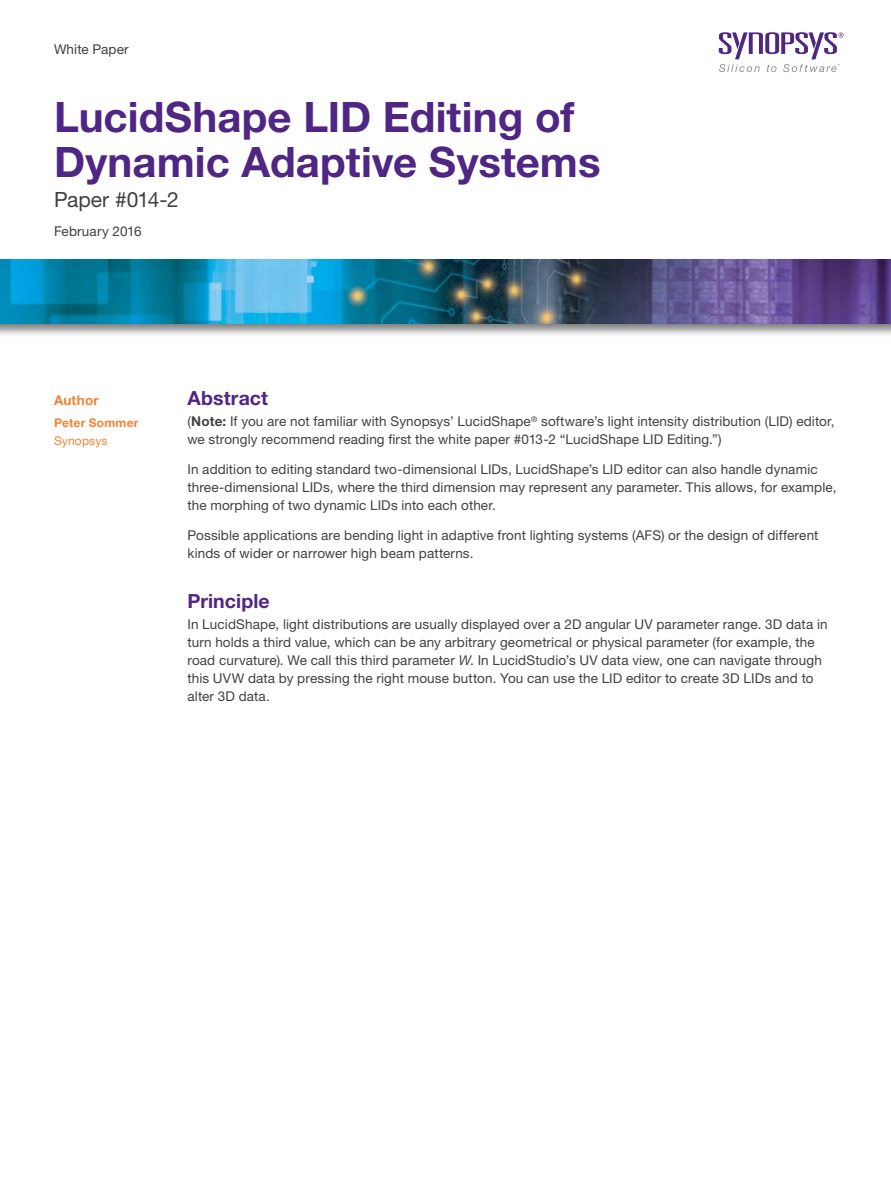
<style>
.page{position:relative;width:891px;height:1188px;background:#fff}
.page>*{position:absolute;margin:0;border:0;box-sizing:border-box;transform-origin:0 0}
._01_Heading_1{font:700 42px/45px "Helvetica Neue LT Std";color:#4f2683}
._01_Heading_2{font:21px "Helvetica Neue LT Std";letter-spacing:-.01em;color:#414042}
._03_Subhead_level_1{font:700 19.5px "Helvetica Neue LT Std";letter-spacing:.005em;color:#4f2683}
._04_Body_copy{font:13.5px/18px "Helvetica Neue LT Std";letter-spacing:.01em;color:#414042}
._02_Date{font:13.5px "Helvetica Neue LT Std";letter-spacing:.01em;color:#414042}
._02_Author__Subhead{font:700 13.5px "Helvetica Neue LT Std";letter-spacing:.02em;color:#f58232}
._02_Author__Name{font:700 12px "Helvetica Neue LT Std";letter-spacing:.025em;color:#f58232}
._02_Author__Title_an{font:12px "Helvetica Neue LT Std";letter-spacing:.01em;color:#f58232}
.s1{font-weight:700}
.s2{font-style:italic}
</style>
<div class="page">
<div style="left:0;top:256px;width:891px;height:82px;background:#000;opacity:.5"></div>
<img style="left:0;top:259px;width:891px;height:65px">
<svg style="left:719px;top:32px;width:125px;height:40px"></svg>
<p class="_04_Body_copy" style="left:54px;top:40px;width:76px">White Paper</p>
<p class="_01_Heading_1" style="left:54px;top:94px;width:548px">LucidShape LID Editing of<br>Dynamic Adaptive Systems</p>
<p class="_01_Heading_2" style="left:54px;top:187px;width:126px">Paper #014-2</p>
<p class="_02_Date" style="left:54px;top:223px;width:89px">February 2016</p>
<p class="_02_Author__Subhead" style="left:54px;top:392px;width:46px">Author</p>
<p class="_02_Author__Name" style="left:54px;top:416px;width:86px">Peter Sommer</p>
<p class="_02_Author__Title_an" style="left:54px;top:434px;width:55px">Synopsys</p>
<p class="_03_Subhead_level_1" style="left:188px;top:386px;width:82px">Abstract</p>
<p class="_04_Body_copy" style="left:188px;top:412px;width:649px">(<span class="s1">Note:</span> If you are not familiar with Synopsys’ LucidShape<sup>®</sup> software’s light intensity distribution (LID) editor, we strongly recommend reading first the white paper #013-2 “LucidShape LID Editing.”)</p>
<p class="_04_Body_copy" style="left:188px;top:460px;width:650px">In addition to editing standard two-dimensional LIDs, LucidShape’s LID editor can also handle dynamic three-dimensional LIDs, where the third dimension may represent any parameter. This allows, for example, the morphing of two dynamic LIDs into each other.</p>
<p class="_04_Body_copy" style="left:188px;top:526px;width:633px">Possible applications are bending light in adaptive front lighting systems (AFS) or the design of different kinds of wider or narrower high beam patterns.</p>
<p class="_03_Subhead_level_1" style="left:188px;top:589px;width:84px">Principle</p>
<p class="_04_Body_copy" style="left:188px;top:615px;width:642px">In LucidShape, light distributions are usually displayed over a 2D angular UV parameter range. 3D data in turn holds a third value, which can be any arbitrary geometrical or physical parameter (for example, the road curvature). We call this third parameter <span class="s2">W</span>. In LucidStudio’s UV data view, one can navigate through this UVW data by pressing the right mouse button. You can use the LID editor to create 3D LIDs and to alter 3D data.</p>
</div>
